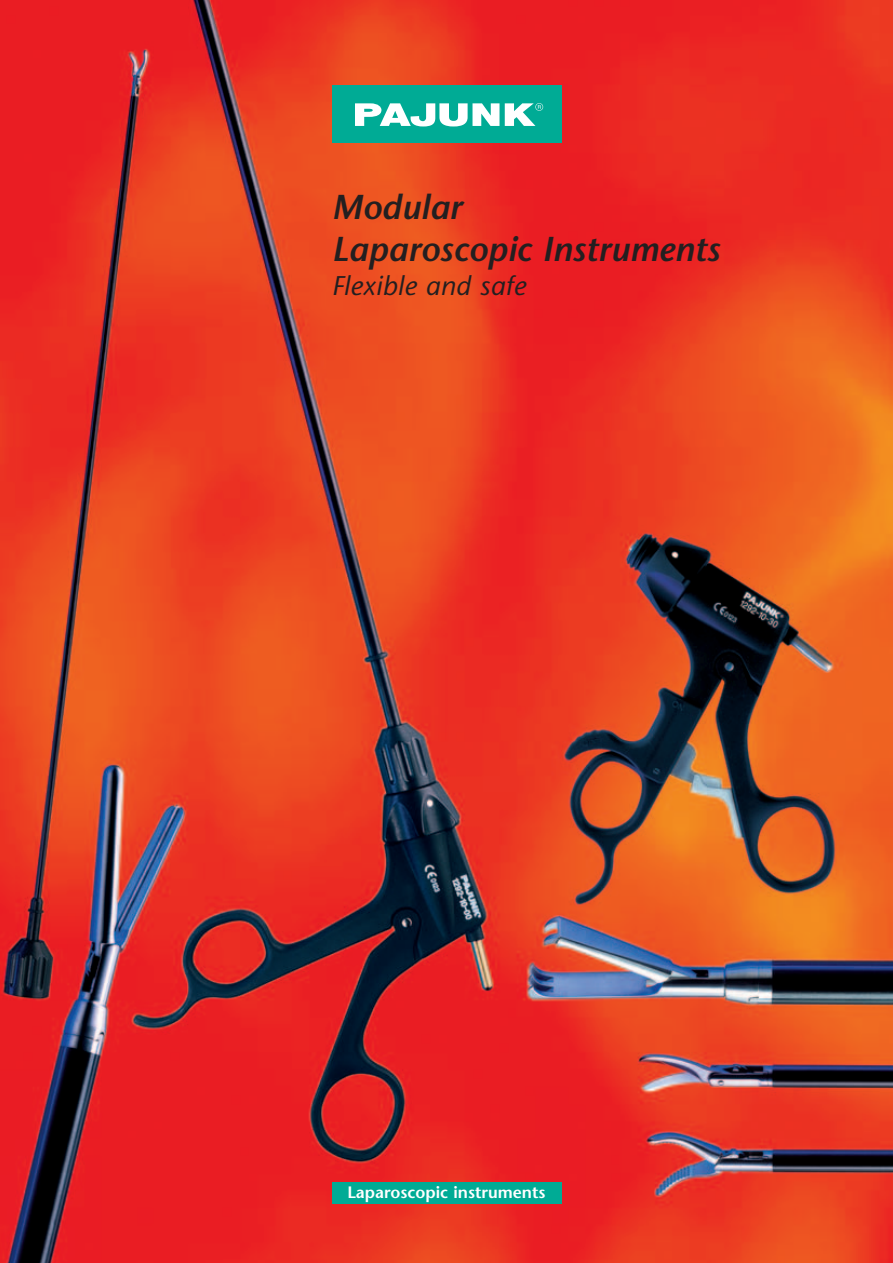
<style>
.page{position:relative;width:893px;height:1263px;background:#fff}
.page>*{position:absolute;margin:0;border:0;box-sizing:border-box;transform-origin:0 0}
.t1{font:italic 600 34.5px/42px "Stone Sans";color:#231f20}
.t2{font:italic 27px "Stone Sans";letter-spacing:.015em;color:#231f20}
.t3{font:600 16.5px "Stone Sans";color:#fff}
</style>
<div class="page">
<img style="left:0;top:0;width:893px;height:1263px">
<div style="left:332px;top:85px;width:228px;height:58px;background:#00ab95"></div>
<svg style="left:355px;top:103px;width:188px;height:23px"></svg>
<div style="left:332px;top:1182px;width:229px;height:21px;background:#00ab95"></div>
<p class="t1" style="left:332px;top:189px;width:390px">Modular<br>Laparoscopic Instruments</p>
<p class="t2" style="left:332px;top:275px;width:196px">Flexible and safe</p>
<p class="t3" style="left:347px;top:1185px;width:200px">Laparoscopic instruments</p>
</div>
